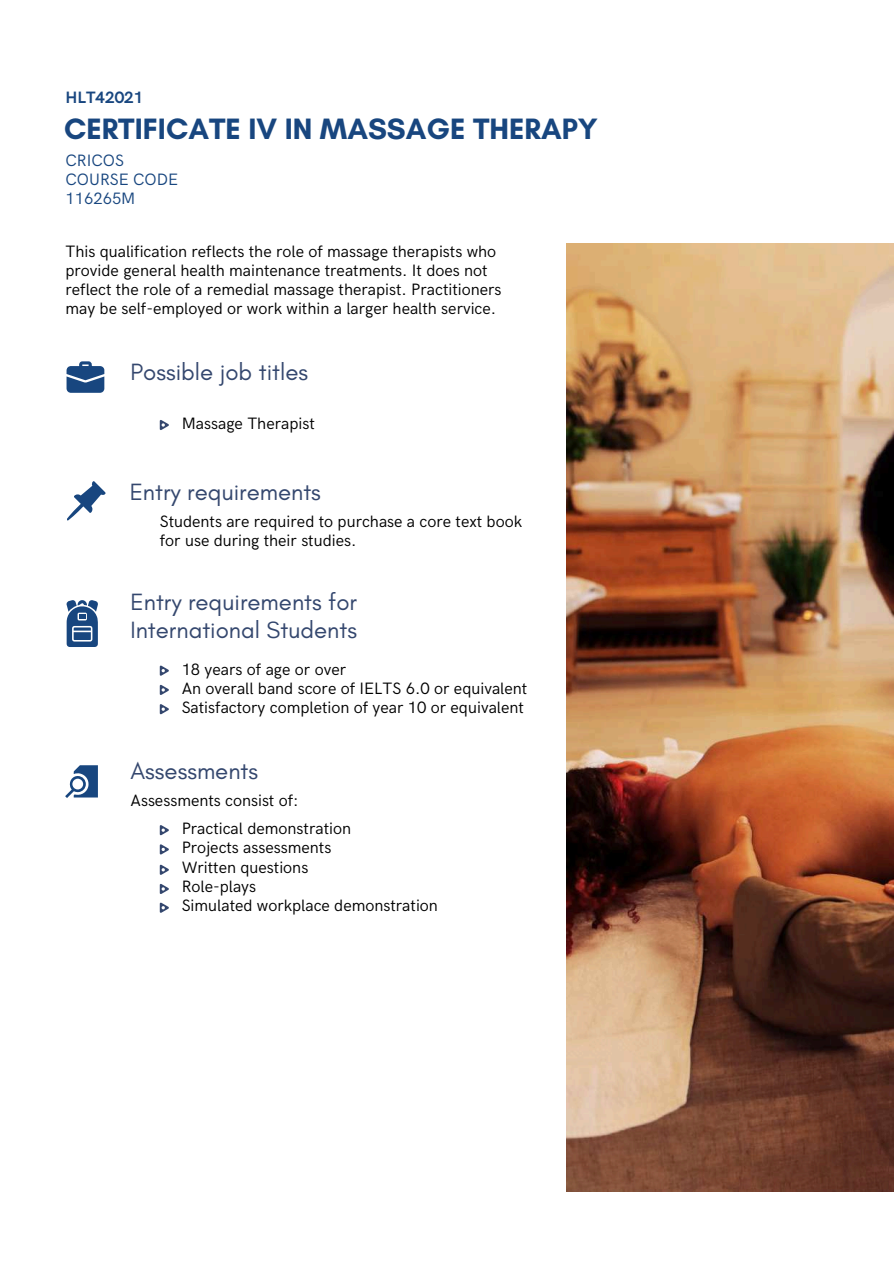
<style>
.page{position:relative;width:894px;height:1264px;background:#fff}
.page>*{position:absolute;margin:0;border:0;box-sizing:border-box;transform-origin:0 0}
.t1{font:700 30px "Glacial Indifference";color:#18467f}
.t2{font:24px/28.2px "Glacial Indifference";color:#34476e}
.t3{font:16.5px/19.2px "HK Grotesk";color:#000}
.t4{font:16.5px/19.2px "HK Grotesk";color:#18467f}
.t5{font:700 16.5px "HK Grotesk";color:#18467f}
</style>
<div class="page">
<svg style="left:160px;top:420px;width:9px;height:10px"></svg>
<svg style="left:160px;top:665px;width:9px;height:10px"></svg>
<svg style="left:160px;top:684px;width:9px;height:11px"></svg>
<svg style="left:160px;top:704px;width:9px;height:10px"></svg>
<svg style="left:160px;top:825px;width:9px;height:10px"></svg>
<svg style="left:160px;top:844px;width:9px;height:10px"></svg>
<svg style="left:160px;top:864px;width:9px;height:10px"></svg>
<svg style="left:160px;top:884px;width:9px;height:10px"></svg>
<svg style="left:160px;top:902px;width:9px;height:10px"></svg>
<svg style="left:66px;top:361px;width:38px;height:32px"></svg>
<svg style="left:67px;top:481px;width:39px;height:39px"></svg>
<svg style="left:66px;top:600px;width:32px;height:47px;background:#4b6f9b"></svg>
<svg style="left:65px;top:765px;width:33px;height:33px"></svg>
<img style="left:566px;top:243px;width:327px;height:948px">
<p class="t5" style="left:65px;top:88px;width:79px">HLT42021</p>
<h1 class="t1" style="left:64px;top:110px;width:535px">CERTIFICATE IV IN MASSAGE THERAPY</h1>
<p class="t4" style="left:65px;top:151px;width:114px">CRICOS<br>COURSE CODE<br>116265M</p>
<p class="t3" style="left:65px;top:242px;width:437px">This qualification reflects the role of massage therapists who provide general health maintenance treatments. It does not reflect the role of a remedial massage therapist. Practitioners may be self-employed or work within a larger health service.</p>
<h2 class="t2" style="left:130px;top:357px;width:179px">Possible job titles</h2>
<p class="t3" style="left:182px;top:414px;width:135px">Massage Therapist</p>
<h2 class="t2" style="left:130px;top:477px;width:193px">Entry requirements</h2>
<p class="t3" style="left:160px;top:512px;width:364px">Students are required to purchase a core text book for use during their studies.</p>
<h2 class="t2" style="left:130px;top:587px;width:228px">Entry requirements for<br>International Students</h2>
<p class="t3" style="left:182px;top:660px;width:347px">18 years of age or over<br>An overall band score of IELTS 6.0 or equivalent<br>Satisfactory completion of year 10 or equivalent</p>
<h2 class="t2" style="left:130px;top:756px;width:129px">Assessments</h2>
<p class="t3" style="left:182px;top:787px;width:171px;line-height:28.2px;text-indent:-51px">Assessments consist of:<br>Practical demonstration</p>
<p class="t3" style="left:182px;top:838px;width:258px">Projects assessments<br>Written questions<br>Role-plays<br>Simulated workplace demonstration</p>
</div>
